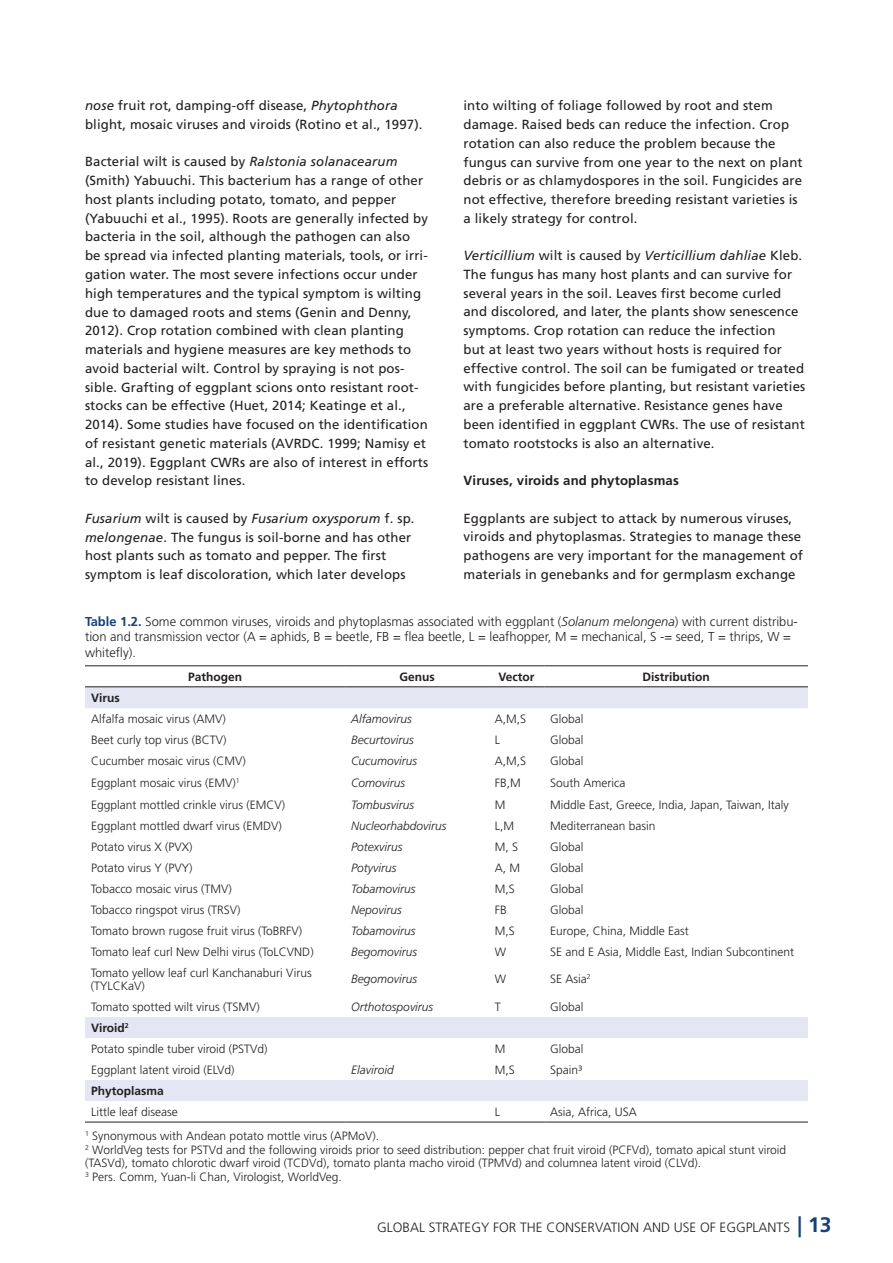
<style>
.page{position:relative;width:893px;height:1263px;background:#fff}
.page>*{position:absolute;margin:0;border:0;box-sizing:border-box;transform-origin:0 0}
.t1{font:300 13.5px "Frutiger LT Std";color:#231f20}
.t2{font:13.2px/18.8px "Frutiger LT Std";letter-spacing:.01em;color:#231f20}
.t3{font:700 13.2px "Frutiger LT Std";letter-spacing:.01em;color:#231f20}
.t4{font:300 12.9px/15.5px "Frutiger LT Std";color:#231f20}
.t5{font:300 12px/13.5px "Frutiger LT Std";color:#231f20}
.t6{font:italic 300 12px "Frutiger LT Std";color:#231f20}
.t7{font:700 12px "Frutiger LT Std";color:#231f20}
.s1{font-style:italic}
.s2{font-weight:700;color:#164179}
.s3{font-weight:700}
.s4{font-weight:700;font-size:21px;color:#164179}
</style>
<div class="page">
<svg style="left:85px;top:666px;width:723px;height:456px"></svg>
<svg style="left:85px;top:687px;width:723px;height:414px"></svg>
<hr style="left:85px;top:665px;width:260px;height:1px;background:#231f20">
<hr style="left:345px;top:665px;width:144px;height:1px;background:#231f20">
<hr style="left:489px;top:665px;width:55px;height:1px;background:#231f20">
<hr style="left:544px;top:665px;width:264px;height:1px;background:#231f20">
<hr style="left:85px;top:686px;width:260px;height:1px;background:#231f20">
<hr style="left:345px;top:686px;width:144px;height:1px;background:#231f20">
<hr style="left:489px;top:686px;width:55px;height:1px;background:#231f20">
<hr style="left:544px;top:686px;width:264px;height:1px;background:#231f20">
<hr style="left:85px;top:1122px;width:260px;height:1px;background:#231f20">
<hr style="left:345px;top:1122px;width:144px;height:1px;background:#231f20">
<hr style="left:489px;top:1122px;width:55px;height:1px;background:#231f20">
<hr style="left:544px;top:1122px;width:264px;height:1px;background:#231f20">
<p class="t2" style="left:85px;top:96px;width:339px"><span class="s1">nose</span> fruit rot, damping-off disease, <span class="s1">Phytophthora </span>blight, mosaic viruses and viroids (Rotino et al., 1997).</p>
<p class="t2" style="left:85px;top:152px;width:345px">Bacterial wilt is caused by <span class="s1">Ralstonia solanacearum </span>(Smith) Yabuuchi. This bacterium has a range of other host plants including potato, tomato, and pepper (Yabuuchi et al., 1995). Roots are generally infected by bacteria in the soil, although the pathogen can also be spread via infected planting materials, tools, or irri&shy;gation water. The most severe infections occur under high temperatures and the typical symptom is wilting due to damaged roots and stems (Genin and Denny, 2012). Crop rotation combined with clean planting materials and hygiene measures are key methods to avoid bacterial wilt. Control by spraying is not pos&shy;sible. Grafting of eggplant scions onto resistant root&shy;stocks can be effective (Huet, 2014; Keatinge et al., 2014). Some studies have focused on the identification of resistant genetic materials (AVRDC. 1999; Namisy et al., 2019). Eggplant CWRs are also of interest in efforts to develop resistant lines.</p>
<p class="t2" style="left:85px;top:509px;width:331px"><span class="s1">Fusarium</span> wilt is caused by <span class="s1">Fusarium oxysporum</span> f. sp. <span class="s1">melongenae</span>. The fungus is soil-borne and has other host plants such as tomato and pepper. The first symptom is leaf discoloration, which later develops</p>
<p class="t4" style="left:85px;top:614px;width:714px"><span class="s2">Table 1.2.</span> Some common viruses, viroids and phytoplasmas associated with eggplant (<span class="s1">Solanum melongena</span>) with current distribu&shy;tion and transmission vector (A = aphids, B = beetle, FB = flea beetle, L = leafhopper, M = mechanical, S -= seed, T = thrips, W = whitefly).</p>
<p class="t7" style="left:188px;top:670px;width:56px">Pathogen</p>
<p class="t7" style="left:399px;top:670px;width:37px">Genus</p>
<p class="t7" style="left:499px;top:670px;width:38px">Vector</p>
<p class="t7" style="left:642px;top:670px;width:69px">Distribution</p>
<p class="t7" style="left:91px;top:691px;width:30px">Virus</p>
<p class="t5" style="left:91px;top:712px;width:136px">Alfalfa mosaic virus (AMV)</p>
<p class="t6" style="left:351px;top:712px;width:62px">Alfamovirus</p>
<p class="t5" style="left:495px;top:712px;width:33px">A,M,S</p>
<p class="t5" style="left:550px;top:712px;width:35px">Global</p>
<p class="t5" style="left:91px;top:733px;width:137px">Beet curly top virus (BCTV)</p>
<p class="t6" style="left:351px;top:733px;width:64px">Becurtovirus</p>
<p class="t5" style="left:495px;top:733px;width:7px">L</p>
<p class="t5" style="left:550px;top:733px;width:35px">Global</p>
<p class="t5" style="left:91px;top:754px;width:156px">Cucumber mosaic virus (CMV)</p>
<p class="t6" style="left:351px;top:754px;width:68px">Cucumovirus</p>
<p class="t5" style="left:495px;top:754px;width:33px">A,M,S</p>
<p class="t5" style="left:550px;top:754px;width:35px">Global</p>
<p class="t5" style="left:91px;top:776px;width:150px">Eggplant mosaic virus (EMV)<sup>1</sup></p>
<p class="t6" style="left:351px;top:776px;width:56px">Comovirus</p>
<p class="t5" style="left:495px;top:776px;width:28px">FB,M</p>
<p class="t5" style="left:550px;top:776px;width:77px">South America</p>
<p class="t5" style="left:91px;top:798px;width:196px">Eggplant mottled crinkle virus (EMCV)</p>
<p class="t6" style="left:351px;top:797px;width:64px">Tombusvirus</p>
<p class="t5" style="left:495px;top:798px;width:12px">M</p>
<p class="t5" style="left:550px;top:798px;width:240px">Middle East, Greece, India, Japan, Taiwan, Italy</p>
<p class="t5" style="left:91px;top:819px;width:192px">Eggplant mottled dwarf virus (EMDV)</p>
<p class="t6" style="left:351px;top:818px;width:97px">Nucleorhabdovirus</p>
<p class="t5" style="left:495px;top:819px;width:21px">L,M</p>
<p class="t5" style="left:550px;top:819px;width:107px">Mediterranean basin</p>
<p class="t5" style="left:91px;top:840px;width:103px">Potato virus X (PVX)</p>
<p class="t6" style="left:351px;top:839px;width:53px">Potexvirus</p>
<p class="t5" style="left:495px;top:840px;width:25px">M, S</p>
<p class="t5" style="left:550px;top:840px;width:35px">Global</p>
<p class="t5" style="left:91px;top:861px;width:103px">Potato virus Y (PVY)</p>
<p class="t6" style="left:351px;top:860px;width:47px">Potyvirus</p>
<p class="t5" style="left:495px;top:861px;width:27px">A, M</p>
<p class="t5" style="left:550px;top:861px;width:35px">Global</p>
<p class="t5" style="left:91px;top:882px;width:142px">Tobacco mosaic virus (TMV)</p>
<p class="t6" style="left:351px;top:881px;width:66px">Tobamovirus</p>
<p class="t5" style="left:495px;top:882px;width:22px">M,S</p>
<p class="t5" style="left:550px;top:882px;width:35px">Global</p>
<p class="t5" style="left:91px;top:903px;width:151px">Tobacco ringspot virus (TRSV)</p>
<p class="t6" style="left:351px;top:902px;width:52px">Nepovirus</p>
<p class="t5" style="left:495px;top:903px;width:13px">FB</p>
<p class="t5" style="left:550px;top:903px;width:35px">Global</p>
<p class="t5" style="left:91px;top:924px;width:213px">Tomato brown rugose fruit virus (ToBRFV)</p>
<p class="t6" style="left:351px;top:923px;width:66px">Tobamovirus</p>
<p class="t5" style="left:495px;top:924px;width:22px">M,S</p>
<p class="t5" style="left:550px;top:924px;width:140px">Europe, China, Middle East</p>
<p class="t5" style="left:91px;top:945px;width:224px">Tomato leaf curl New Delhi virus (ToLCVND)</p>
<p class="t6" style="left:351px;top:944px;width:68px">Begomovirus</p>
<p class="t5" style="left:495px;top:945px;width:13px">W</p>
<p class="t5" style="left:550px;top:945px;width:246px">SE and E Asia, Middle East, Indian Subcontinent</p>
<p class="t5" style="left:91px;top:966px;width:222px">Tomato yellow leaf curl Kanchanaburi Virus (TYLCKaV)</p>
<p class="t6" style="left:351px;top:972px;width:68px">Begomovirus</p>
<p class="t5" style="left:495px;top:972px;width:13px">W</p>
<p class="t5" style="left:550px;top:972px;width:42px">SE Asia<sup>2</sup></p>
<p class="t5" style="left:91px;top:1000px;width:170px">Tomato spotted wilt virus (TSMV)</p>
<p class="t6" style="left:351px;top:1000px;width:84px">Orthotospovirus</p>
<p class="t5" style="left:495px;top:1000px;width:7px">T</p>
<p class="t5" style="left:550px;top:1000px;width:35px">Global</p>
<p class="t5" style="left:91px;top:1017px;width:178px;line-height:21px"><span class="s3">Viroid</span><sup>2<br></sup>Potato spindle tuber viroid (PSTVd)</p>
<p class="t2" style="left:463px;top:96px;width:341px">into wilting of foliage followed by root and stem damage. Raised beds can reduce the infection. Crop rotation can also reduce the problem because the fungus can survive from one year to the next on plant debris or as chlamydospores in the soil. Fungicides are not effective, therefore breeding resistant varieties is a likely strategy for control.</p>
<p class="t2" style="left:463px;top:246px;width:343px"><span class="s1">Verticillium</span> wilt is caused by <span class="s1">Verticillium dahliae</span> Kleb.<br>The fungus has many host plants and can survive for several years in the soil. Leaves first become curled and discolored, and later, the plants show senescence symptoms. Crop rotation can reduce the infection<br>but at least two years without hosts is required for effective control. The soil can be fumigated or treated with fungicides before planting, but resistant varieties are a preferable alternative. Resistance genes have been identified in eggplant CWRs. The use of resistant tomato rootstocks is also an alternative.</p>
<p class="t3" style="left:463px;top:473px;width:217px">Viruses, viroids and phytoplasmas</p>
<p class="t2" style="left:463px;top:509px;width:341px">Eggplants are subject to attack by numerous viruses, viroids and phytoplasmas. Strategies to manage these pathogens are very important for the management of materials in genebanks and for germplasm exchange</p>
<p class="t5" style="left:495px;top:1042px;width:12px">M</p>
<p class="t5" style="left:550px;top:1042px;width:35px">Global</p>
<p class="t5" style="left:91px;top:1063px;width:145px">Eggplant latent viroid (ELVd)</p>
<p class="t6" style="left:351px;top:1063px;width:44px">Elaviroid</p>
<p class="t5" style="left:495px;top:1063px;width:22px">M,S</p>
<p class="t5" style="left:550px;top:1063px;width:34px">Spain³</p>
<p class="t7" style="left:91px;top:1084px;width:74px">Phytoplasma</p>
<p class="t5" style="left:91px;top:1105px;width:88px">Little leaf disease</p>
<p class="t5" style="left:495px;top:1105px;width:7px">L</p>
<p class="t5" style="left:550px;top:1105px;width:88px">Asia, Africa, USA</p>
<p class="t5" style="left:85px;top:1129px;width:703px"><sup>1</sup> Synonymous with Andean potato mottle virus (APMoV).<br><sup>2</sup> WorldVeg tests for PSTVd and the following viroids prior to seed distribution: pepper chat fruit viroid (PCFVd), tomato apical stunt viroid (TASVd), tomato chlorotic dwarf viroid (TCDVd), tomato planta macho viroid (TPMVd) and columnea latent viroid (CLVd).<br><sup>3</sup> Pers. Comm, Yuan-li Chan, Virologist, WorldVeg.</p>
<p class="t1" style="left:377px;top:1219px;width:456px">GLOBAL STRATEGY FOR THE CONSERVATION AND USE OF EGGPLANTS <span class="s4">| 13</span></p>
</div>
